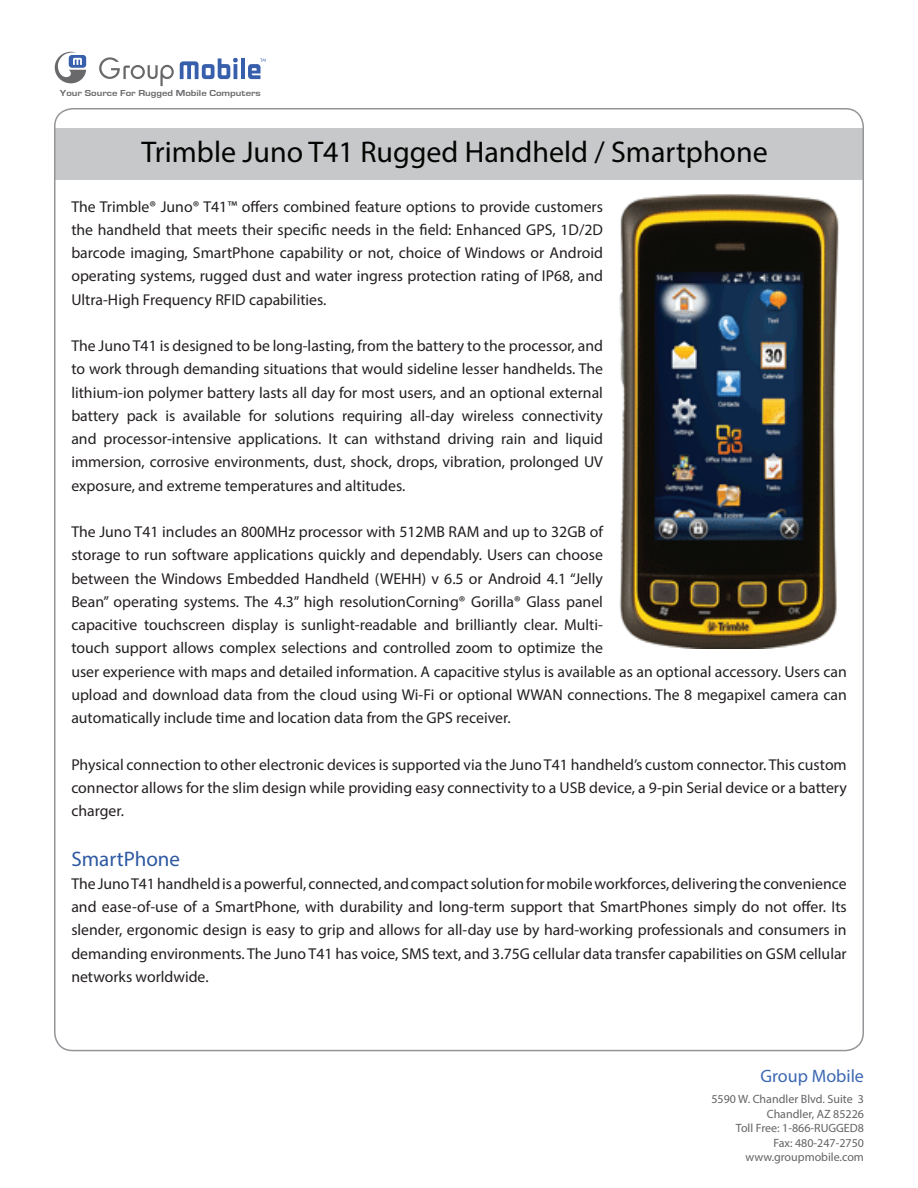
<style>
.page{position:relative;width:918px;height:1188px;background:#fff}
.page>*{position:absolute;margin:0;border:0;box-sizing:border-box;transform-origin:0 0}
.t1{font:30px "Myriad Pro";color:#040503}
.t2{font:21px "Myriad Pro";color:#2d58a2}
.t3{font:18px "Myriad Pro";color:#3d68b2}
.t4{font:15.75px/23.2px "Myriad Pro";color:#231f20;text-align:justify}
.t5{font:12px/14.4px "Myriad Pro";color:#636366;text-align:right}
.t6{font:700 9px "Eurostile";color:#69696c;scale:1.19 1}
</style>
<div class="page">
<div style="left:55px;top:128px;width:808px;height:51px;background:#c7c8ca"></div>
<svg style="left:55px;top:52px;width:31px;height:31px"></svg>
<svg style="left:180px;top:58px;width:58px;height:21px"></svg>
<hr style="left:241px;top:58px;width:4px;height:21px;background:#375fac">
<svg style="left:99px;top:57px;width:75px;height:29px"></svg>
<svg style="left:248px;top:58px;width:18px;height:21px"></svg>
<img style="left:619px;top:194px;width:220px;height:455px">
<p class="t6" style="left:60px;top:88px;width:170px">Your Source For Rugged Mobile Computers</p>
<h1 class="t1" style="left:141px;top:134px;width:628px">Trimble Juno T41 Rugged Handheld / Smartphone</h1>
<p class="t4" style="left:71px;top:195px;width:533px">The Trimble® Juno® T41™ offers combined feature options to provide customers the handheld that meets their specific needs in the field: Enhanced GPS, 1D/2D barcode imaging, SmartPhone capability or not, choice of Windows or Android operating systems, rugged dust and water ingress protection rating of IP68, and Ultra-High Frequency RFID capabilities.</p>
<p class="t4" style="left:71px;top:334px;width:533px">The Juno T41 is designed to be long-lasting, from the battery to the processor, and to work through demanding situations that would sideline lesser handhelds. The lithium-ion polymer battery lasts all day for most users, and an optional external battery pack is available for solutions requiring all-day wireless connectivity and processor-intensive applications. It can withstand driving rain and liquid immersion, corrosive environments, dust, shock, drops, vibration, prolonged UV exposure, and extreme temperatures and altitudes.</p>
<p class="t4" style="left:71px;top:520px;width:777px;text-align:left">The Juno T41 includes an 800MHz processor with 512MB RAM and up to 32GB of<br>storage to run software applications quickly and dependably. Users can choose<br>between the Windows Embedded Handheld (WEHH) v 6.5 or Android 4.1 “Jelly<br>Bean” operating systems. The 4.3” high resolutionCorning® Gorilla® Glass panel<br>capacitive touchscreen display is sunlight-readable and brilliantly clear. Multi-<br>touch support allows complex selections and controlled zoom to optimize the<br>user experience with maps and detailed information. A capacitive stylus is available as an optional accessory. Users can upload and download data from the cloud using Wi-Fi or optional WWAN connections. The 8 megapixel camera can automatically include time and location data from the GPS receiver.</p>
<p class="t4" style="left:71px;top:752px;width:777px">Physical connection to other electronic devices is supported via the Juno T41 handheld’s custom connector. This custom connector allows for the slim design while providing easy connectivity to a USB device, a 9-pin Serial device or a battery charger.</p>
<h2 class="t2" style="left:71px;top:846px;width:110px">SmartPhone</h2>
<p class="t4" style="left:71px;top:872px;width:777px">The Juno T41 handheld is a powerful, connected, and compact solution for mobile workforces, delivering the convenience and ease-of-use of a SmartPhone, with durability and long-term support that SmartPhones simply do not offer. Its slender, ergonomic design is easy to grip and allows for all-day use by hard-working professionals and consumers in demanding environments. The Juno T41 has voice, SMS text, and 3.75G cellular data transfer capabilities on GSM cellular networks worldwide.</p>
<p class="t3" style="left:761px;top:1065px;width:105px">Group Mobile</p>
<p class="t5" style="left:711px;top:1092px;width:154px">5590 W. Chandler Blvd. Suite 3<br>Chandler, AZ 85226<br>Toll Free: 1-866-RUGGED8<br>Fax: 480-247-2750 www.groupmobile.com</p>
</div>
